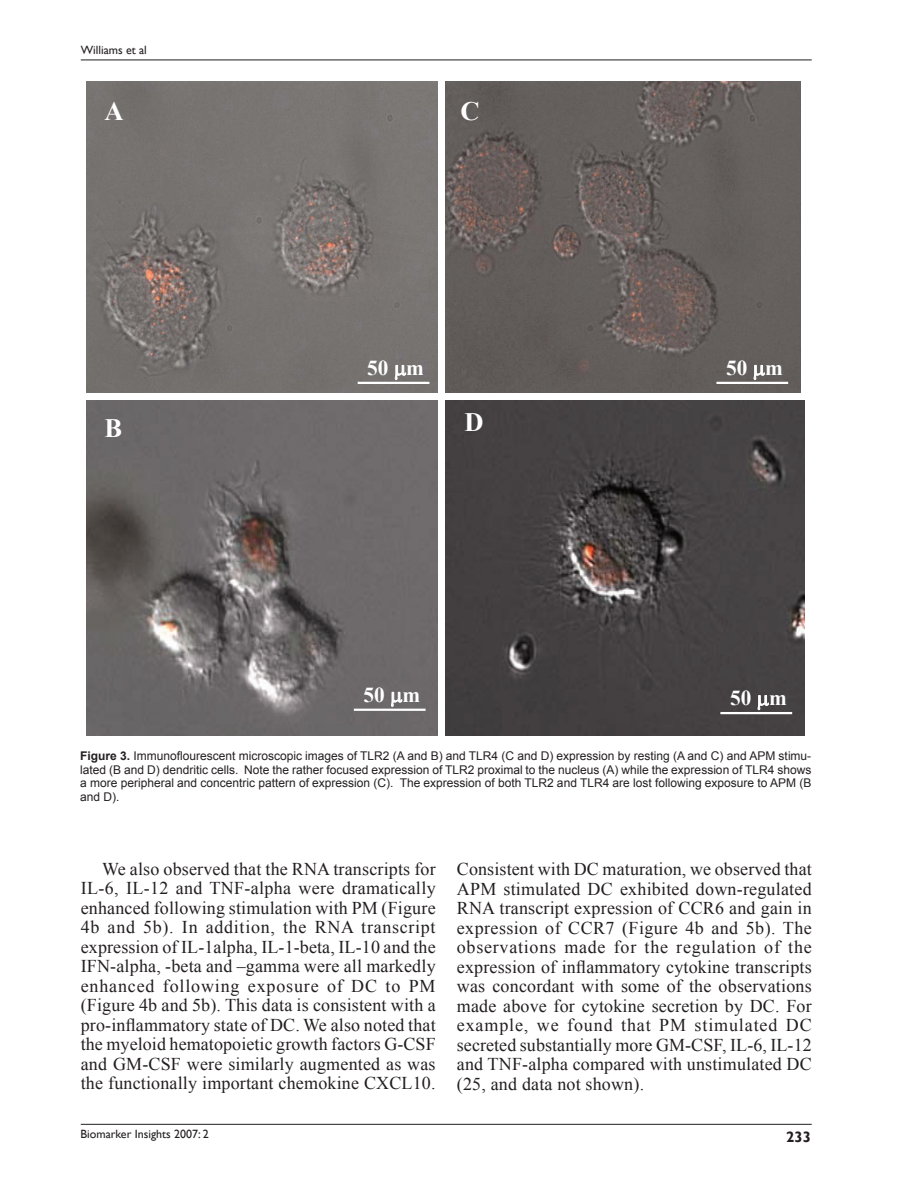
<style>
.page{position:relative;width:918px;height:1188px;background:#fff}
.page>*{position:absolute;margin:0;border:0;box-sizing:border-box;transform-origin:0 0}
.t1{font:700 26.55px "Times New Roman";color:#fff}
.t2{font:700 21.3px "Times New Roman";color:#fff}
.t3{font:18px/19.5px "Times New Roman";letter-spacing:.01em;color:#231f20;text-align:justify}
.t4{font:700 15px "Gill Sans";color:#231f20}
.t5{font:12px/13.5px "Arial";color:#231f20;text-align:justify}
.t6{font:12px "Gill Sans";color:#231f20}
.s1{font-weight:700}
</style>
<div class="page">
<hr style="left:81px;top:1124px;width:731px;height:1px;background:#231f20">
<hr style="left:81px;top:60px;width:731px;height:1px;background:#231f20">
<img style="left:87px;top:81px;width:351px;height:311px">
<img style="left:87px;top:400px;width:351px;height:335px">
<img style="left:446px;top:81px;width:354px;height:311px">
<hr style="left:358px;top:382px;width:71px;height:2px;background:#fff">
<svg style="left:395px;top:365px;width:11px;height:15px"></svg>
<hr style="left:716px;top:382px;width:72px;height:2px;background:#fff">
<svg style="left:754px;top:365px;width:11px;height:15px"></svg>
<hr style="left:354px;top:709px;width:72px;height:2px;background:#fff">
<svg style="left:391px;top:692px;width:12px;height:15px"></svg>
<img style="left:446px;top:400px;width:358px;height:335px">
<hr style="left:720px;top:712px;width:72px;height:2px;background:#fff">
<svg style="left:750px;top:695px;width:19px;height:20px"></svg>
<p class="t6" style="left:81px;top:43px;width:68px">Williams et al</p>
<h1 class="t1" style="left:104px;top:96px;width:21px">A</h1>
<h1 class="t1" style="left:104px;top:413px;width:19px">B</h1>
<h1 class="t1" style="left:461px;top:96px;width:21px">C</h1>
<p class="t2" style="left:367px;top:356px;width:58px">50 m</p>
<p class="t2" style="left:726px;top:356px;width:58px">50 m</p>
<h1 class="t1" style="left:465px;top:407px;width:21px">D</h1>
<h1 class="t1" style="left:461px;top:413px;width:21px">D</h1>
<p class="t2" style="left:363px;top:683px;width:58px">50 m</p>
<p class="t2" style="left:722px;top:688px;width:66px">2050 mm</p>
<p class="t5" style="left:80px;top:749px;width:733px"><span class="s1">Figure 3.</span> Immunoflourescent microscopic images of TLR2 (A and B) and TLR4 (C and D) expression by resting (A and C) and APM stimu&shy;lated (B and D) dendritic cells. Note the rather focused expression of TLR2 proximal to the nucleus (A) while the expression of TLR4 shows a more peripheral and concentric pattern of expression (C). The expression of both TLR2 and TLR4 are lost following exposure to APM (B and D).</p>
<p class="t3" style="left:81px;top:859px;width:356px;text-indent:21px">We also observed that the RNA transcripts for IL-6, IL-12 and TNF-alpha were dramatically enhanced following stimulation with PM (Figure 4b and 5b). In addition, the RNA transcript expression of IL-1alpha, IL-1-beta, IL-10 and the IFN-alpha, -beta and –gamma were all markedly enhanced following exposure of DC to PM (Figure 4b and 5b). This data is consistent with a pro-inflammatory state of DC. We also noted that the myeloid hematopoietic growth factors G-CSF and GM-CSF were similarly augmented as was the functionally important chemokine CXCL10.</p>
<p class="t3" style="left:457px;top:859px;width:356px">Consistent with DC maturation, we observed that APM stimulated DC exhibited down-regulated RNA transcript expression of CCR6 and gain in expression of CCR7 (Figure 4b and 5b). The observations made for the regulation of the expression of inflammatory cytokine transcripts was concordant with some of the observations made above for cytokine secretion by DC. For example, we found that PM stimulated DC secreted substantially more GM-CSF, IL-6, IL-12 and TNF-alpha compared with unstimulated DC (25, and data not shown).</p>
<p class="t4" style="left:786px;top:1128px;width:26px">233</p>
<p class="t6" style="left:80px;top:1126px;width:130px">Biomarker Insights 2007: 2</p>
</div>
